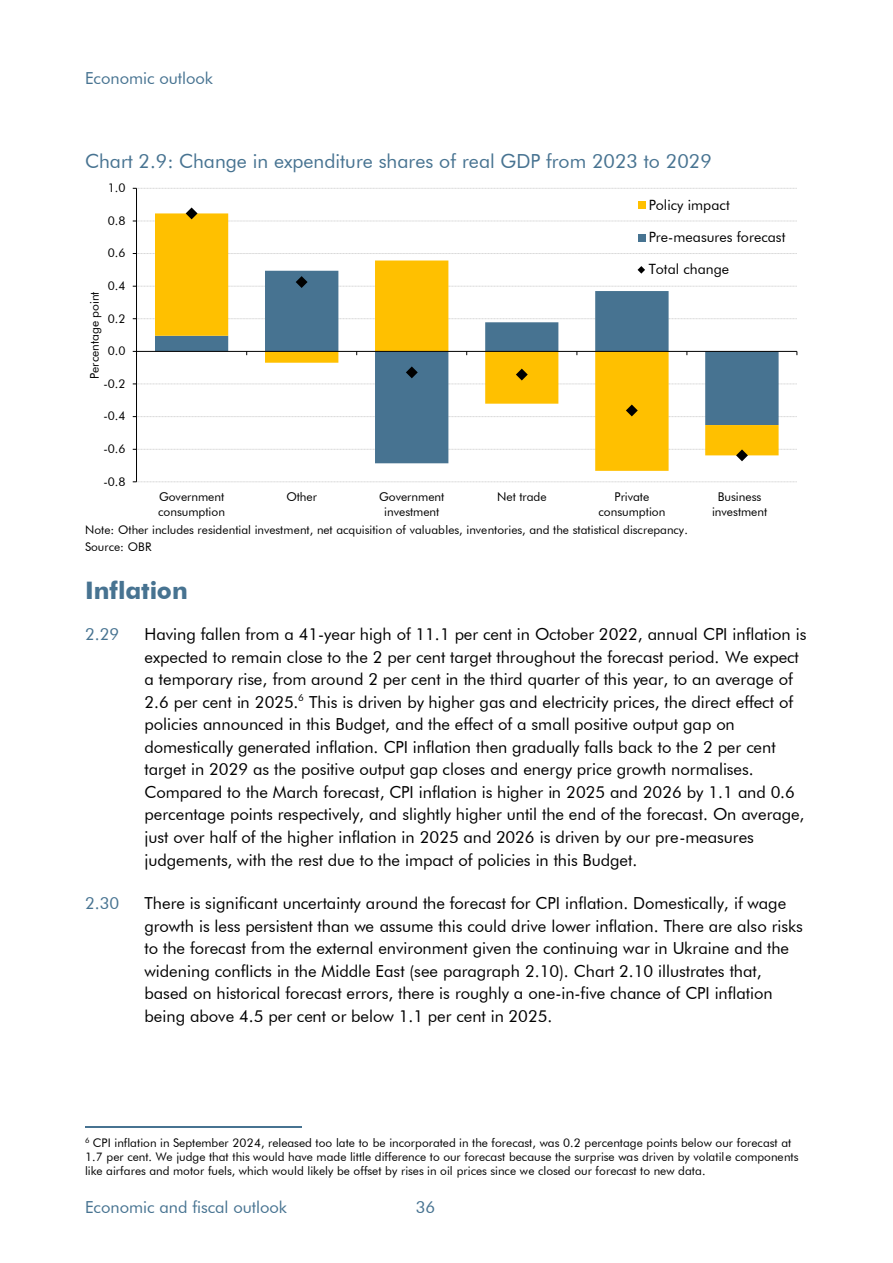
<style>
.page{position:relative;width:893px;height:1263px;background:#fff}
.page>*{position:absolute;margin:0;border:0;box-sizing:border-box;transform-origin:0 0}
.t1{font:700 24.15px "Futura BT";color:#477391}
.t2{font:19.5px "Futura BT";color:#477391}
.t3{font:16.5px/22.5px "Futura BT";letter-spacing:-.005em;color:#000}
.t4{font:16.5px "Futura BT";letter-spacing:-.005em;color:#477391}
.t5{font:14.25px "Futura BT";letter-spacing:.005em;color:#000}
.t6{font:12px/14.4px "Futura BT";letter-spacing:-.005em;color:#000;text-align:center}
.t7{font:11.85px/14.4px "Futura BT";letter-spacing:.005em;color:#000}
</style>
<div class="page">
<svg style="left:155px;top:222px;width:623px;height:249px"></svg>
<hr style="left:136px;top:188px;width:1px;height:294px;background:#000">
<svg style="left:133px;top:482px;width:664px;height:1px"></svg>
<svg style="left:133px;top:318px;width:664px;height:1px"></svg>
<svg style="left:133px;top:253px;width:664px;height:1px"></svg>
<svg style="left:133px;top:188px;width:664px;height:1px"></svg>
<hr style="left:136px;top:351px;width:661px;height:1px;background:#000">
<svg style="left:133px;top:207px;width:664px;height:15px"></svg>
<svg style="left:133px;top:366px;width:664px;height:19px"></svg>
<svg style="left:133px;top:405px;width:664px;height:12px"></svg>
<svg style="left:133px;top:449px;width:664px;height:12px"></svg>
<div style="left:638px;top:201px;width:7px;height:8px;background:#ffc000"></div>
<div style="left:638px;top:234px;width:7px;height:7px;background:#477391"></div>
<svg style="left:133px;top:266px;width:664px;height:22px"></svg>
<hr style="left:85px;top:1126px;width:216px;height:1px;background:#477391">
<p class="t4" style="left:85px;top:68px;width:129px">Economic outlook</p>
<p class="t2" style="left:85px;top:149px;width:628px">Chart 2.9: Change in expenditure shares of real GDP from 2023 to 2029</p>
<p class="t6" style="left:108px;top:180px;width:19px">1.0</p>
<p class="t6" style="left:108px;top:213px;width:19px">0.8</p>
<p class="t6" style="left:108px;top:246px;width:19px">0.6</p>
<p class="t6" style="left:108px;top:278px;width:19px">0.4</p>
<p class="t6" style="left:87px;top:379px;width:89px;rotate:-90deg">Percentage point</p>
<p class="t6" style="left:108px;top:311px;width:19px">0.2</p>
<p class="t6" style="left:108px;top:344px;width:19px">0.0</p>
<p class="t6" style="left:103px;top:376px;width:23px">-0.2</p>
<p class="t6" style="left:103px;top:409px;width:23px">-0.4</p>
<p class="t6" style="left:103px;top:441px;width:23px">-0.6</p>
<p class="t6" style="left:103px;top:474px;width:23px">-0.8</p>
<p class="t5" style="left:649px;top:196px;width:83px">Policy impact</p>
<p class="t5" style="left:649px;top:228px;width:138px">Pre-measures forecast</p>
<p class="t5" style="left:649px;top:261px;width:82px">Total change</p>
<p class="t6" style="left:158px;top:490px;width:68px;text-align:left">Government consumption</p>
<p class="t6" style="left:286px;top:490px;width:32px">Other</p>
<p class="t6" style="left:379px;top:490px;width:67px">Government investment</p>
<p class="t6" style="left:497px;top:490px;width:51px">Net trade</p>
<p class="t6" style="left:598px;top:490px;width:68px">Private consumption</p>
<p class="t6" style="left:712px;top:490px;width:57px">Business investment</p>
<p class="t7" style="left:85px;top:523px;width:604px">Note: Other includes residential investment, net acquisition of valuables, inventories, and the statistical discrepancy.</p>
<p class="t7" style="left:85px;top:539px;width:68px">Source: OBR</p>
<h2 class="t1" style="left:85px;top:576px;width:104px">Inflation</h2>
<p class="t4" style="left:85px;top:624px;width:36px">2.29</p>
<p class="t3" style="left:144px;top:623px;width:663px">Having fallen from a 41-year high of 11.1 per cent in October 2022, annual CPI inflation is expected to remain close to the 2 per cent target throughout the forecast period. We expect a temporary rise, from around 2 per cent in the third quarter of this year, to an average of 2.6 per cent in 2025.<sup>6</sup> This is driven by higher gas and electricity prices, the direct effect of policies announced in this Budget, and the effect of a small positive output gap on domestically generated inflation. CPI inflation then gradually falls back to the 2 per cent target in 2029 as the positive output gap closes and energy price growth normalises.<br>Compared to the March forecast, CPI inflation is higher in 2025 and 2026 by 1.1 and 0.6 percentage points respectively, and slightly higher until the end of the forecast. On average, just over half of the higher inflation in 2025 and 2026 is driven by our pre-measures judgements, with the rest due to the impact of policies in this Budget.</p>
<p class="t4" style="left:85px;top:893px;width:36px">2.30</p>
<p class="t3" style="left:144px;top:892px;width:660px">There is significant uncertainty around the forecast for CPI inflation. Domestically, if wage growth is less persistent than we assume this could drive lower inflation. There are also risks to the forecast from the external environment given the continuing war in Ukraine and the widening conflicts in the Middle East (see paragraph 2.10). Chart 2.10 illustrates that, based on historical forecast errors, there is roughly a one-in-five chance of CPI inflation being above 4.5 per cent or below 1.1 per cent in 2025.</p>
<p class="t7" style="left:85px;top:1135px;width:715px"><sup>6</sup> CPI inflation in September 2024, released too late to be incorporated in the forecast, was 0.2 percentage points below our forecast at<br>1.7 per cent. We judge that this would have made little difference to our forecast because the surprise was driven by volatile components like airfares and motor fuels, which would likely be offset by rises in oil prices since we closed our forecast to new data.</p>
<p class="t4" style="left:85px;top:1197px;width:204px">Economic and fiscal outlook</p>
<p class="t4" style="left:416px;top:1197px;width:21px">36</p>
</div>
